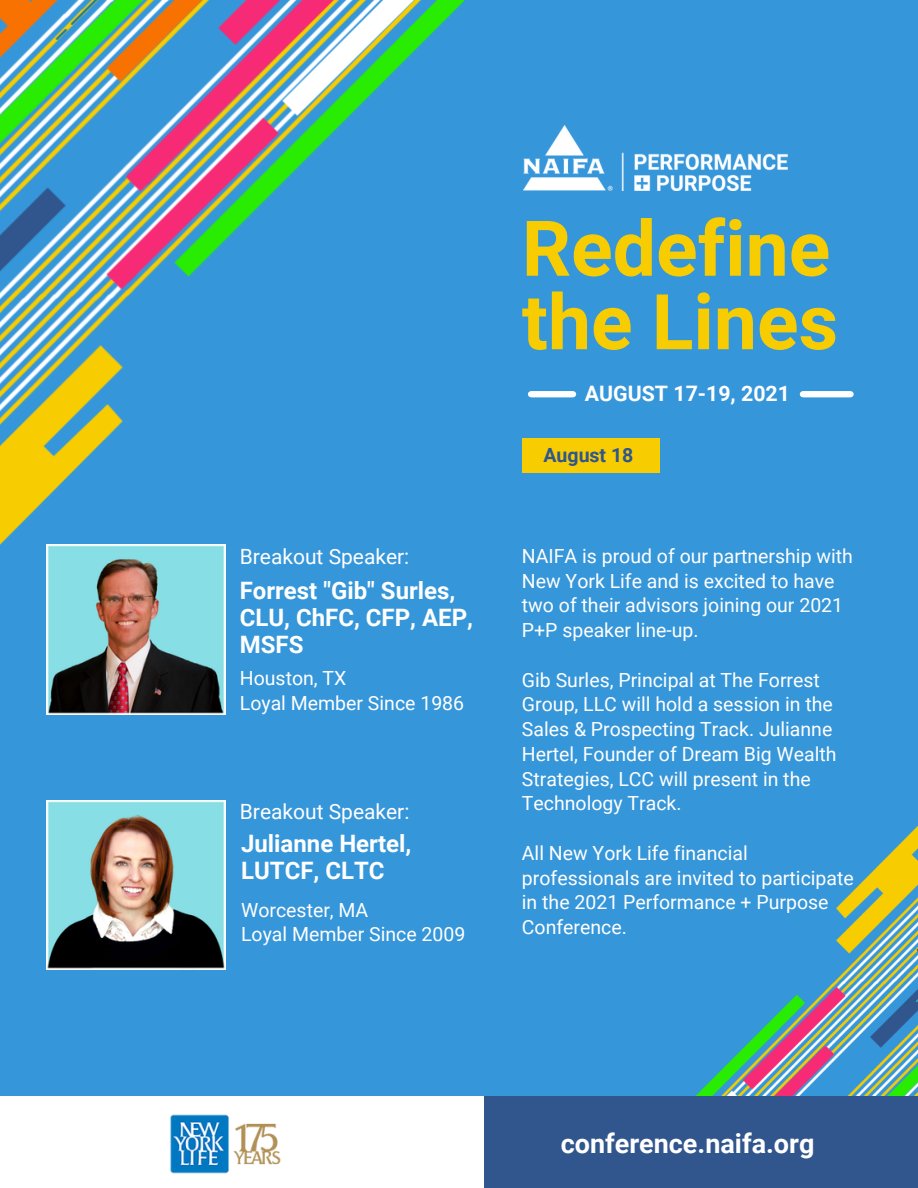
<style>
.page{position:relative;width:918px;height:1188px;background:#3696da}
.page>*{position:absolute;margin:0;border:0;box-sizing:border-box;transform-origin:0 0}
.t1{font:700 76.95px "Roboto";color:#f7cd01}
.t2{font:700 27px "Roboto";color:#fff}
.t3{font:700 24px/27px "Roboto";color:#fff}
.t4{font:700 21.3px "Roboto";color:#fff}
.t5{font:21px "Roboto";color:#fff}
.t6{font:19.5px/24.8px "Roboto";color:#fff}
.t7{font:700 19.5px "Roboto";color:#30568d}
</style>
<div class="page">
<img style="left:695px;top:826px;width:223px;height:270px">
<div style="left:522px;top:438px;width:138px;height:35px;background:#f7cd01"></div>
<img style="left:0;top:0;width:464px;height:558px">
<img style="left:523px;top:126px;width:265px;height:65px">
<div style="left:531px;top:391px;width:42px;height:6px;background:#fff"></div>
<div style="left:803px;top:391px;width:47px;height:6px;background:#fff"></div>
<img style="left:46px;top:545px;width:179px;height:170px">
<img style="left:46px;top:800px;width:179px;height:170px">
<div style="left:0;top:1096px;width:918px;height:92px;background:#30568d"></div>
<div style="left:0;top:1096px;width:483px;height:92px;background:#fff"></div>
<img style="left:170px;top:1114px;width:111px;height:60px">
<p class="t5" style="left:240px;top:545px;width:171px">Breakout Speaker:</p>
<p class="t3" style="left:240px;top:577px;width:235px">Forrest "Gib" Surles,<br>CLU, ChFC, CFP, AEP,<br>MSFS</p>
<p class="t6" style="left:240px;top:666px;width:108px">Houston, TX</p>
<p class="t6" style="left:240px;top:691px;width:226px">Loyal Member Since 1986</p>
<p class="t5" style="left:240px;top:800px;width:171px">Breakout Speaker:</p>
<p class="t3" style="left:241px;top:830px;width:172px">Julianne Hertel,</p>
<p class="t3" style="left:241px;top:857px;width:145px">LUTCF, CLTC</p>
<p class="t6" style="left:241px;top:898px;width:129px">Worcester, MA</p>
<p class="t6" style="left:241px;top:922px;width:226px">Loyal Member Since 2009</p>
<p class="t1" style="left:522px;top:204px;width:310px">Redefine</p>
<p class="t1" style="left:522px;top:278px;width:318px">the Lines</p>
<p class="t4" style="left:585px;top:381px;width:207px">AUGUST 17-19, 2021</p>
<p class="t7" style="left:543px;top:444px;width:92px">August 18</p>
<p class="t6" style="left:522px;top:544px;width:332px">NAIFA is proud of our partnership with<br>New York Life and is excited to have two of their advisors joining our 2021<br>P+P speaker line-up.</p>
<p class="t6" style="left:522px;top:668px;width:316px">Gib Surles, Principal at The Forrest Group, LLC will hold a session in the Sales &amp; Prospecting Track. Julianne Hertel, Founder of Dream Big Wealth Strategies, LCC will present in the Technology Track.</p>
<p class="t6" style="left:522px;top:841px;width:333px">All New York Life financial professionals are invited to participate in the 2021 Performance + Purpose<br>Conference.</p>
<p class="t2" style="left:561px;top:1128px;width:255px">conference.naifa.org</p>
</div>
